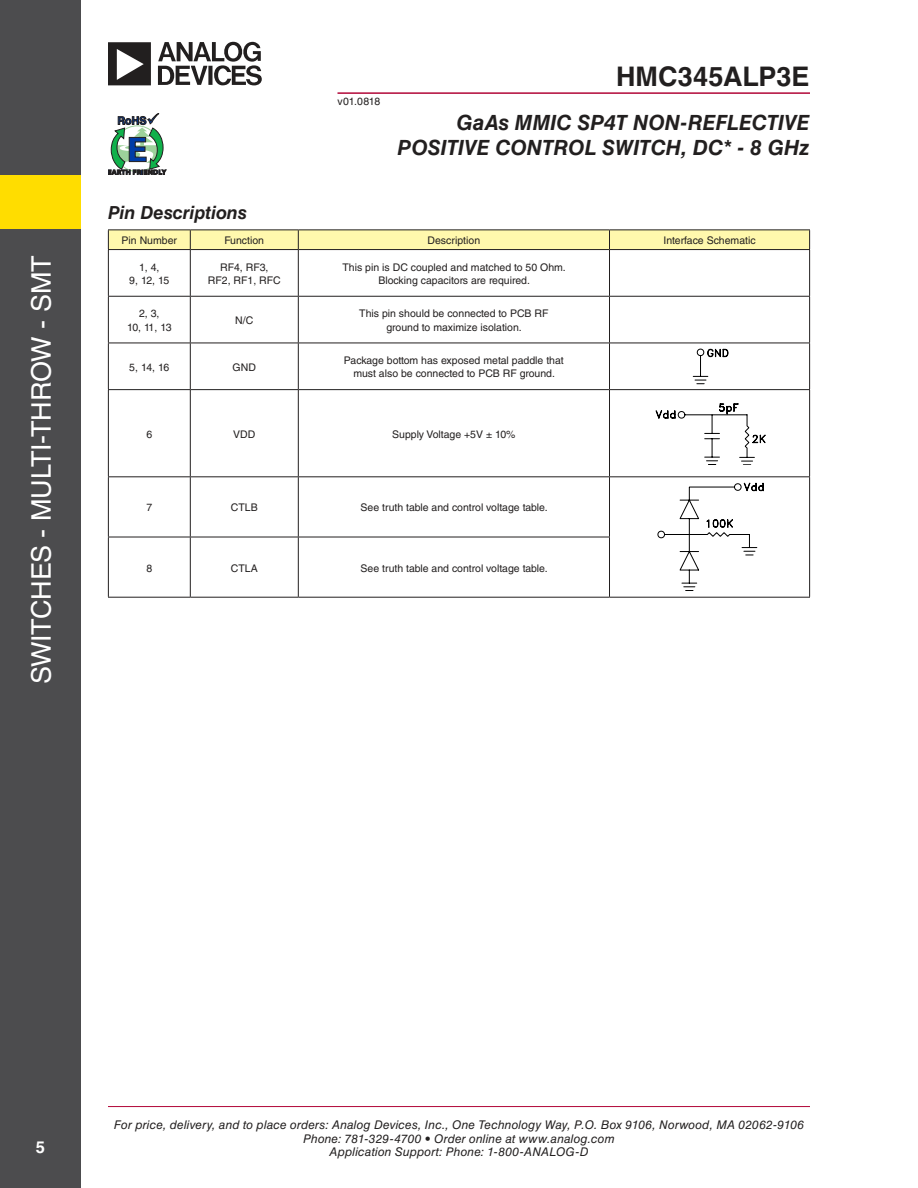
<style>
.page{position:relative;width:918px;height:1188px;background:#fff}
.page>*{position:absolute;margin:0;border:0;box-sizing:border-box;transform-origin:0 0}
.t1{font:27px "Helvetica LT Std";letter-spacing:-.01em;color:#fff}
.t2{font:700 27px "Helvetica LT Std";letter-spacing:.005em;color:#221f1f}
.t3{font:italic 700 21px/25.2px "Helvetica LT Std";color:#221f1f;text-align:right}
.t4{font:italic 700 18px "Helvetica LT Std";letter-spacing:-.005em;color:#221f1f}
.t5{font:700 16.5px "Helvetica LT Std";color:#fff}
.t6{font:italic 12px/13.5px "Helvetica LT Std";letter-spacing:.01em;color:#221f1f;text-align:center}
.t7{font:10.5px/13.5px "Helvetica LT Std";color:#221f1f;text-align:center}
</style>
<div class="page">
<hr style="left:108px;top:1106px;width:702px;height:1px;background:#b20738">
<hr style="left:338px;top:92px;width:472px;height:2px;background:#b20738">
<svg style="left:108px;top:113px;width:58px;height:62px"></svg>
<div style="left:0;top:0;width:81px;height:1188px;background:#4c4c4e"></div>
<div style="left:0;top:175px;width:81px;height:54px;background:#fd0"></div>
<svg style="left:108px;top:42px;width:154px;height:43px"></svg>
<hr style="left:108px;top:229px;width:82px;height:1px;background:#221f1f">
<hr style="left:190px;top:229px;width:108px;height:1px;background:#221f1f">
<hr style="left:298px;top:229px;width:312px;height:1px;background:#221f1f">
<hr style="left:610px;top:229px;width:200px;height:1px;background:#221f1f">
<div style="left:108px;top:230px;width:702px;height:19px;background:#fff8ad"></div>
<hr style="left:108px;top:249px;width:82px;height:1px;background:#221f1f">
<hr style="left:108px;top:250px;width:1px;height:46px;background:#221f1f">
<hr style="left:190px;top:249px;width:108px;height:1px;background:#221f1f">
<hr style="left:190px;top:250px;width:1px;height:46px;background:#221f1f">
<hr style="left:298px;top:249px;width:312px;height:1px;background:#221f1f">
<hr style="left:298px;top:250px;width:1px;height:46px;background:#221f1f">
<hr style="left:610px;top:249px;width:200px;height:1px;background:#221f1f">
<hr style="left:609px;top:250px;width:1px;height:46px;background:#221f1f">
<hr style="left:809px;top:250px;width:1px;height:46px;background:#221f1f">
<hr style="left:108px;top:296px;width:82px;height:1px;background:#221f1f">
<hr style="left:108px;top:297px;width:1px;height:46px;background:#221f1f">
<hr style="left:190px;top:296px;width:108px;height:1px;background:#221f1f">
<hr style="left:190px;top:297px;width:1px;height:46px;background:#221f1f">
<hr style="left:298px;top:296px;width:312px;height:1px;background:#221f1f">
<hr style="left:298px;top:297px;width:1px;height:46px;background:#221f1f">
<hr style="left:610px;top:296px;width:200px;height:1px;background:#221f1f">
<hr style="left:609px;top:297px;width:1px;height:46px;background:#221f1f">
<hr style="left:809px;top:297px;width:1px;height:46px;background:#221f1f">
<hr style="left:108px;top:343px;width:82px;height:1px;background:#221f1f">
<hr style="left:108px;top:343px;width:1px;height:46px;background:#221f1f">
<hr style="left:190px;top:343px;width:108px;height:1px;background:#221f1f">
<hr style="left:190px;top:343px;width:1px;height:46px;background:#221f1f">
<hr style="left:298px;top:343px;width:312px;height:1px;background:#221f1f">
<hr style="left:298px;top:343px;width:1px;height:46px;background:#221f1f">
<hr style="left:610px;top:343px;width:200px;height:1px;background:#221f1f">
<hr style="left:609px;top:343px;width:1px;height:46px;background:#221f1f">
<hr style="left:809px;top:343px;width:1px;height:46px;background:#221f1f">
<hr style="left:108px;top:389px;width:82px;height:1px;background:#221f1f">
<hr style="left:108px;top:390px;width:1px;height:86px;background:#221f1f">
<hr style="left:190px;top:389px;width:108px;height:1px;background:#221f1f">
<hr style="left:190px;top:390px;width:1px;height:86px;background:#221f1f">
<hr style="left:298px;top:389px;width:312px;height:1px;background:#221f1f">
<hr style="left:298px;top:390px;width:1px;height:86px;background:#221f1f">
<hr style="left:610px;top:389px;width:200px;height:1px;background:#221f1f">
<hr style="left:609px;top:390px;width:1px;height:86px;background:#221f1f">
<hr style="left:809px;top:390px;width:1px;height:86px;background:#221f1f">
<hr style="left:108px;top:476px;width:82px;height:1px;background:#221f1f">
<hr style="left:108px;top:477px;width:1px;height:60px;background:#221f1f">
<hr style="left:190px;top:476px;width:108px;height:1px;background:#221f1f">
<hr style="left:190px;top:477px;width:1px;height:60px;background:#221f1f">
<hr style="left:298px;top:476px;width:312px;height:1px;background:#221f1f">
<hr style="left:298px;top:477px;width:1px;height:60px;background:#221f1f">
<hr style="left:108px;top:537px;width:82px;height:1px;background:#221f1f">
<hr style="left:108px;top:537px;width:1px;height:60px;background:#221f1f">
<hr style="left:190px;top:537px;width:108px;height:1px;background:#221f1f">
<hr style="left:190px;top:537px;width:1px;height:60px;background:#221f1f">
<hr style="left:298px;top:537px;width:312px;height:1px;background:#221f1f">
<hr style="left:298px;top:537px;width:1px;height:60px;background:#221f1f">
<hr style="left:610px;top:476px;width:200px;height:1px;background:#221f1f">
<hr style="left:609px;top:477px;width:1px;height:60px;background:#221f1f">
<hr style="left:809px;top:477px;width:1px;height:60px;background:#221f1f">
<hr style="left:609px;top:537px;width:1px;height:60px;background:#221f1f">
<hr style="left:809px;top:537px;width:1px;height:60px;background:#221f1f">
<hr style="left:108px;top:597px;width:82px;height:1px;background:#221f1f">
<hr style="left:190px;top:597px;width:108px;height:1px;background:#221f1f">
<hr style="left:298px;top:597px;width:312px;height:1px;background:#221f1f">
<hr style="left:610px;top:597px;width:200px;height:1px;background:#221f1f">
<svg style="left:693px;top:349px;width:35px;height:35px"></svg>
<svg style="left:655px;top:403px;width:111px;height:62px"></svg>
<svg style="left:658px;top:483px;width:106px;height:108px"></svg>
<h1 class="t1" style="left:31px;top:684px;width:430px;rotate:-90deg">SWITCHES - MULTI-THROW - SMT</h1>
<h3 class="t4" style="left:108px;top:205px;width:140px">Pin Descriptions</h3>
<p class="t7" style="left:338px;top:95px;width:44px">v01.0818</p>
<h1 class="t2" style="left:616px;top:61px;width:195px">HMC345ALP3E</h1>
<h2 class="t3" style="left:398px;top:111px;width:414px">GaAs MMIC SP4T NON-REFLECTIVE<br>POSITIVE CONTROL SWITCH, DC* - 8 GHz</h2>
<p class="t7" style="left:122px;top:235px;width:57px">Pin Number</p>
<p class="t7" style="left:224px;top:235px;width:41px">Function</p>
<p class="t7" style="left:428px;top:235px;width:54px">Description</p>
<p class="t7" style="left:663px;top:235px;width:94px">Interface Schematic</p>
<p class="t7" style="left:129px;top:261px;width:42px">1, 4,<br>9, 12, 15</p>
<p class="t7" style="left:208px;top:261px;width:74px">RF4, RF3,<br>RF2, RF1, RFC</p>
<p class="t7" style="left:343px;top:261px;width:225px">This pin is DC coupled and matched to 50 Ohm.<br>Blocking capacitors are required.</p>
<p class="t7" style="left:127px;top:308px;width:46px">2, 3,<br>10, 11, 13</p>
<p class="t7" style="left:235px;top:315px;width:20px">N/C</p>
<p class="t7" style="left:359px;top:308px;width:191px">This pin should be connected to PCB RF ground to maximize isolation.</p>
<p class="t7" style="left:129px;top:361px;width:42px">5, 14, 16</p>
<p class="t7" style="left:233px;top:361px;width:25px">GND</p>
<p class="t7" style="left:344px;top:355px;width:221px">Package bottom has exposed metal paddle that must also be connected to PCB RF ground.</p>
<p class="t7" style="left:146px;top:428px;width:7px">6</p>
<p class="t7" style="left:233px;top:428px;width:24px">VDD</p>
<p class="t7" style="left:392px;top:428px;width:125px">Supply Voltage +5V ± 10%</p>
<p class="t7" style="left:146px;top:502px;width:7px">7</p>
<p class="t7" style="left:231px;top:502px;width:28px">CTLB</p>
<p class="t7" style="left:361px;top:502px;width:189px">See truth table and control voltage table.</p>
<p class="t7" style="left:146px;top:562px;width:7px">8</p>
<p class="t7" style="left:231px;top:562px;width:28px">CTLA</p>
<p class="t7" style="left:361px;top:562px;width:189px">See truth table and control voltage table.</p>
<h3 class="t5" style="left:36px;top:1138px;width:11px">5</h3>
<p class="t6" style="left:114px;top:1119px;width:692px">For price, delivery, and to place orders: Analog Devices, Inc., One Technology Way, P.O. Box 9106, Norwood, MA 02062-9106<br>Phone: 781-329-4700 • Order online at www.analog.com<br>Application Support: Phone: 1-800-ANALOG-D</p>
</div>
